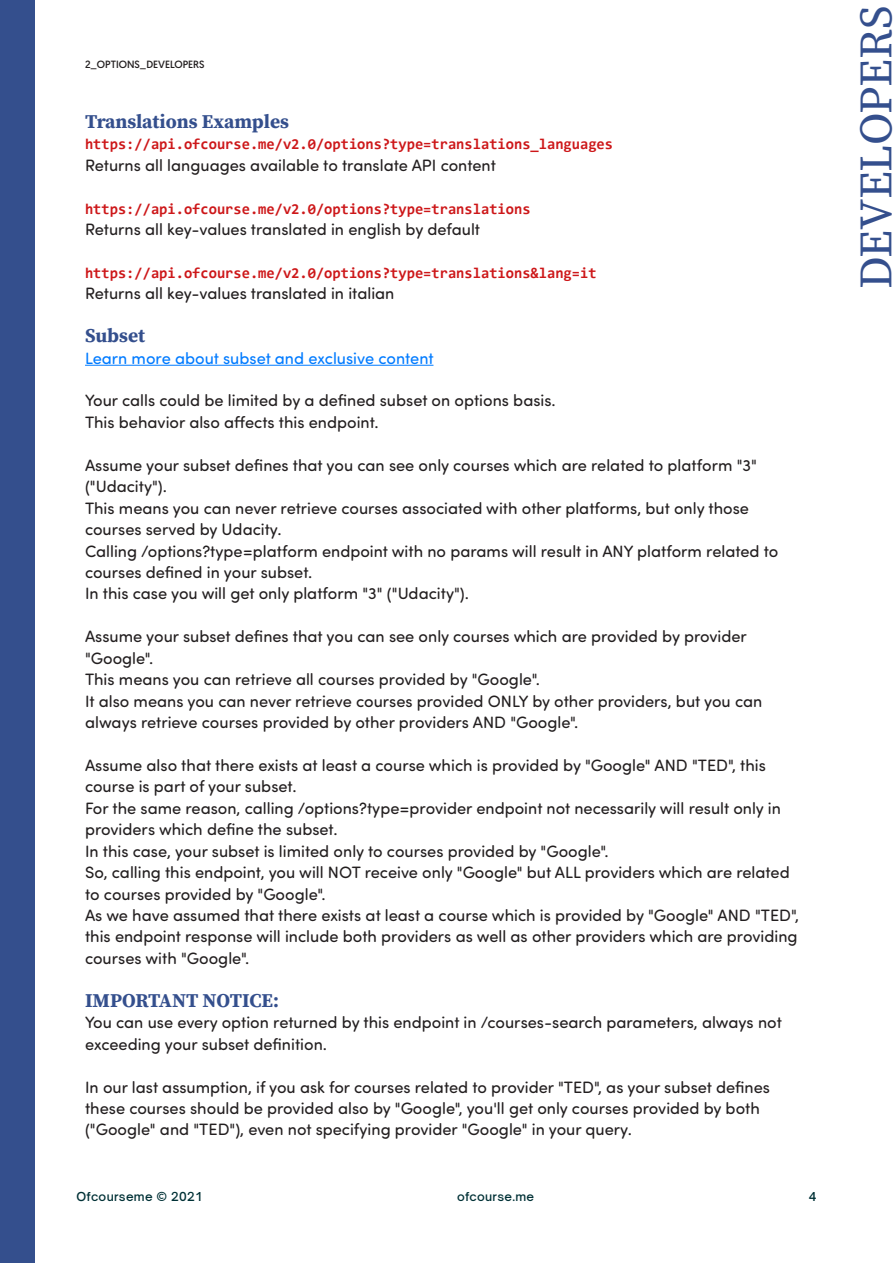
<style>
.page{position:relative;width:893px;height:1263px;background:#fff}
.page>*{position:absolute;margin:0;border:0;box-sizing:border-box;transform-origin:0 0}
.t1{font:46.05px "Source Serif Pro";letter-spacing:-.01em;color:#344f8d}
.t2{font:700 19.5px "Source Serif Pro";color:#344f8d}
.t3{font:16.5px/21.5px "Sofia Pro Soft";color:#231f20}
.t4{font:16.5px "Sofia Pro Soft";color:#007bff}
.Stile1{font:700 15px "Consolas";color:#cd1719}
.t5{font:500 12px "Open Sauce Two";letter-spacing:.025em;color:#003136}
.t6{font:10.5px "Geomanist";color:#231f20}
</style>
<div class="page">
<hr style="left:85px;top:365px;width:348px;height:1px;background:#007bff">
<div style="left:0;top:0;width:34px;height:1263px;background:#344f8d"></div>
<p class="t6" style="left:85px;top:57px;width:121px">2_OPTIONS_DEVELOPERS</p>
<p class="t2" style="left:85px;top:108px;width:206px">Translations Examples</p>
<p class="Stile1" style="left:85px;top:135px;width:529px">https://api.ofcourse.me/v2.0/options?type=translations_languages</p>
<p class="t3" style="left:85px;top:153px;width:412px">Returns all languages available to translate API content</p>
<p class="Stile1" style="left:85px;top:199px;width:447px">https://api.ofcourse.me/v2.0/options?type=translations</p>
<p class="t3" style="left:85px;top:218px;width:397px">Returns all key-values translated in english by default</p>
<p class="Stile1" style="left:85px;top:264px;width:513px">https://api.ofcourse.me/v2.0/options?type=translations&amp;lang=it</p>
<p class="t3" style="left:85px;top:282px;width:311px">Returns all key-values translated in italian</p>
<p class="t2" style="left:85px;top:322px;width:62px">Subset</p>
<p class="t4" style="left:85px;top:347px;width:350px">Learn more about subset and exclusive content</p>
<p class="t3" style="left:85px;top:389px;width:472px">Your calls could be limited by a defined subset on options basis.<br>This behavior also affects this endpoint.</p>
<p class="t3" style="left:85px;top:454px;width:695px">Assume your subset defines that you can see only courses which are related to platform "3" ("Udacity").<br>This means you can never retrieve courses associated with other platforms, but only those courses served by Udacity.<br>Calling /options?type=platform endpoint with no params will result in ANY platform related to courses defined in your subset.<br>In this case you will get only platform "3" ("Udacity").</p>
<p class="t3" style="left:85px;top:625px;width:679px">Assume your subset defines that you can see only courses which are provided by provider "Google".<br>This means you can retrieve all courses provided by "Google".<br>It also means you can never retrieve courses provided ONLY by other providers, but you can always retrieve courses provided by other providers AND "Google".</p>
<p class="t3" style="left:85px;top:754px;width:715px">Assume also that there exists at least a course which is provided by "Google" AND "TED", this course is part of your subset.<br>For the same reason, calling /options?type=provider endpoint not necessarily will result only in providers which define the subset.<br>In this case, your subset is limited only to courses provided by "Google".<br>So, calling this endpoint, you will NOT receive only "Google" but ALL providers which are related to courses provided by "Google".<br>As we have assumed that there exists at least a course which is provided by "Google" AND "TED", this endpoint response will include both providers as well as other providers which are providing courses with "Google".</p>
<p class="t2" style="left:85px;top:987px;width:195px">IMPORTANT NOTICE:</p>
<p class="t3" style="left:85px;top:1011px;width:698px">You can use every option returned by this endpoint in /courses-search parameters, always not exceeding your subset definition.</p>
<p class="t3" style="left:85px;top:1075px;width:686px">In our last assumption, if you ask for courses related to provider "TED", as your subset defines these courses should be provided also by "Google", you'll get only courses provided by both ("Google" and "TED"), even not specifying provider "Google" in your query.</p>
<p class="t5" style="left:77px;top:1188px;width:128px">Ofcourseme © 2021</p>
<p class="t5" style="left:457px;top:1188px;width:79px">ofcourse.me</p>
<p class="t5" style="left:809px;top:1188px;width:9px">4</p>
<p class="t1" style="left:845px;top:289px;width:284px;rotate:-90deg">DEVELOPERS</p>
</div>
